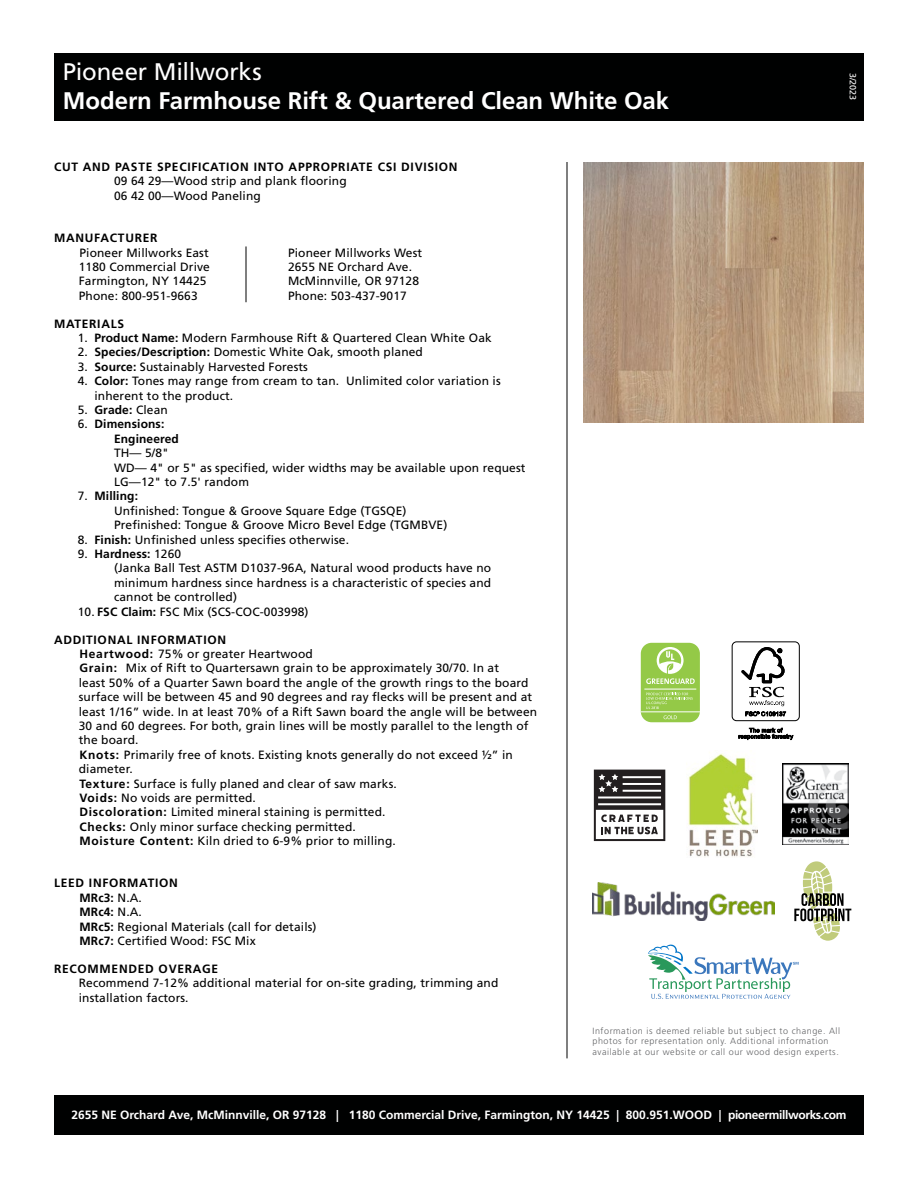
<style>
.page{position:relative;width:918px;height:1188px;background:#fff}
.page>*{position:absolute;margin:0;border:0;box-sizing:border-box;transform-origin:0 0}
.t1{font:700 24px "Frutiger LT Std";letter-spacing:-.005em;color:#fff}
.t2{font:24px "Frutiger LT Std";letter-spacing:-.01em;color:#fff}
.t3{font:12px/14.4px "Frutiger LT Std";letter-spacing:.01em;color:#000}
.t4{font:700 12px "Frutiger LT Std";color:#fff}
.t5{font:700 12px "Frutiger LT Std";letter-spacing:.06em;color:#000}
.t6{font:700 12px/14.4px "Frutiger LT Std";letter-spacing:.01em;color:#000}
.t7{font:300 9px/10.8px "Frutiger LT Std";letter-spacing:.06em;color:#636466}
.t8{font:9px "Frutiger LT Std";color:#fff}
.s1{font-weight:700}
.s2{font-weight:400}
</style>
<div class="page">
<div style="left:54px;top:1095px;width:810px;height:40px;background:#000101"></div>
<div style="left:54px;top:53px;width:810px;height:68px;background:#000101"></div>
<img style="left:583px;top:162px;width:281px;height:260px">
<hr style="left:567px;top:162px;width:1px;height:896px;background:#000">
<div style="left:732px;top:642px;width:68px;height:79px;border:1px solid #000;border-radius:4px"></div>
<svg style="left:741px;top:647px;width:44px;height:59px"></svg>
<svg style="left:745px;top:712px;width:41px;height:4px"></svg>
<svg style="left:739px;top:728px;width:54px;height:12px"></svg>
<img style="left:782px;top:764px;width:67px;height:80px">
<div style="left:641px;top:643px;width:59px;height:79px;background:#94c947;border-radius:11px"></div>
<hr style="left:641px;top:711px;width:59px;height:1px;background:#fff">
<svg style="left:664px;top:715px;width:13px;height:4px"></svg>
<svg style="left:646px;top:693px;width:47px;height:16px"></svg>
<hr style="left:644px;top:689px;width:52px;height:1px;background:#fff">
<svg style="left:646px;top:647px;width:49px;height:37px"></svg>
<svg style="left:594px;top:770px;width:71px;height:71px"></svg>
<img style="left:593px;top:883px;width:55px;height:34px">
<img style="left:688px;top:753px;width:70px;height:104px">
<svg style="left:648px;top:861px;width:203px;height:138px"></svg>
<hr style="left:246px;top:246px;width:1px;height:56px;background:#000">
<h1 class="t2" style="left:63px;top:58px;width:200px">Pioneer Millworks</h1>
<h1 class="t1" style="left:63px;top:87px;width:608px">Modern Farmhouse Rift &amp; Quartered Clean White Oak</h1>
<p class="t8" style="left:858px;top:73px;width:29px;rotate:90deg">3/2023</p>
<p class="t5" style="left:54px;top:160px;width:405px">CUT AND PASTE SPECIFICATION INTO APPROPRIATE CSI DIVISION</p>
<p class="t3" style="left:114px;top:174px;width:234px">09 64 29—Wood strip and plank flooring<br>06 42 00—Wood Paneling</p>
<p class="t5" style="left:54px;top:231px;width:105px">MANUFACTURER</p>
<p class="t3" style="left:80px;top:245px;width:131px">Pioneer Millworks East</p>
<p class="t3" style="left:288px;top:245px;width:136px">Pioneer Millworks West</p>
<p class="t3" style="left:79px;top:260px;width:133px">1180 Commercial Drive</p>
<p class="t3" style="left:288px;top:260px;width:126px">2655 NE Orchard Ave.</p>
<p class="t3" style="left:79px;top:274px;width:129px">Farmington, NY 14425</p>
<p class="t3" style="left:288px;top:274px;width:133px">McMinnville, OR 97128</p>
<p class="t3" style="left:79px;top:288px;width:120px">Phone: 800-951-9663</p>
<p class="t3" style="left:288px;top:288px;width:120px">Phone: 503-437-9017</p>
<p class="t5" style="left:54px;top:316px;width:72px">MATERIALS</p>
<p class="t3" style="left:78px;top:331px;width:416px">1. <span class="s1">Product Name:</span> Modern Farmhouse Rift &amp; Quartered Clean White Oak</p>
<p class="t3" style="left:78px;top:345px;width:347px">2. <span class="s1">Species/Description:</span> Domestic White Oak, smooth planed</p>
<p class="t3" style="left:78px;top:359px;width:232px">3. <span class="s1">Source:</span> Sustainably Harvested Forests</p>
<p class="t3" style="left:94px;top:374px;width:408px;text-indent:-17px">4. <span class="s1">Color:</span> Tones may range from cream to tan. Unlimited color variation is inherent to the product.</p>
<p class="t3" style="left:78px;top:403px;width:92px">5. <span class="s1">Grade:</span> Clean</p>
<p class="t6" style="left:114px;top:417px;width:66px;text-indent:-36px"><span class="s2">6.</span> Dimensions:<br>Engineered</p>
<p class="t3" style="left:114px;top:446px;width:413px">TH— 5/8"<br>WD— 4" or 5" as specified, wider widths may be available upon request<br>LG—12" to 7.5' random</p>
<p class="t3" style="left:114px;top:489px;width:335px;text-indent:-36px">7. <span class="s1">Milling:<br></span>Unfinished: Tongue &amp; Groove Square Edge (TGSQE)<br>Prefinished: Tongue &amp; Groove Micro Bevel Edge (TGMBVE)</p>
<p class="t3" style="left:78px;top:532px;width:273px">8. <span class="s1">Finish:</span> Unfinished unless specifies otherwise.</p>
<p class="t3" style="left:114px;top:547px;width:379px;text-indent:-36px">9. <span class="s1">Hardness:</span> 1260<br>(Janka Ball Test ASTM D1037-96A, Natural wood products have no minimum hardness since hardness is a characteristic of species and cannot be controlled)</p>
<p class="t3" style="left:78px;top:604px;width:232px">10. <span class="s1">FSC Claim:</span> FSC Mix (SCS-COC-003998)</p>
<p class="t3" style="left:79px;top:632px;width:460px;text-indent:-25px"><span class="s1">ADDITIONAL INFORMATION<br>Heartwood:</span> 75% or greater Heartwood<br><span class="s1">Grain:</span> Mix of Rift to Quartersawn grain to be approximately 30/70. In at<br>least 50% of a Quarter Sawn board the angle of the growth rings to the board surface will be between 45 and 90 degrees and ray flecks will be present and at least 1/16” wide. In at least 70% of a Rift Sawn board the angle will be between 30 and 60 degrees. For both, grain lines will be mostly parallel to the length of the board.<br><span class="s1">Knots:</span> Primarily free of knots. Existing knots generally do not exceed ½” in diameter.<br><span class="s1">Texture:</span> Surface is fully planed and clear of saw marks.<br><span class="s1">Voids:</span> No voids are permitted.<br><span class="s1">Discoloration:</span> Limited mineral staining is permitted.<br><span class="s1">Checks:</span> Only minor surface checking permitted.<br><span class="s1">Moisture Content:</span> Kiln dried to 6-9% prior to milling.</p>
<p class="t3" style="left:80px;top:876px;width:239px;text-indent:-26px"><span class="s1">LEED INFORMATION<br>MRc3:</span> N.A.<br><span class="s1">MRc4:</span> N.A.<br><span class="s1">MRc5:</span> Regional Materials (call for details)<br><span class="s1">MRc7:</span> Certified Wood: FSC Mix</p>
<p class="t5" style="left:54px;top:962px;width:166px">RECOMMENDED OVERAGE</p>
<p class="t3" style="left:79px;top:976px;width:421px">Recommend 7-12% additional material for on-site grading, trimming and installation factors.</p>
<p class="t7" style="left:593px;top:1025px;width:249px">Information is deemed reliable but subject to change. All photos for representation only. Additional information available at our website or call our wood design experts.</p>
<p class="t4" style="left:71px;top:1107px;width:777px">2655 NE Orchard Ave, McMinnville, OR 97128 | 1180 Commercial Drive, Farmington, NY 14425 | 800.951.WOOD | pioneermillworks.com</p>
</div>
